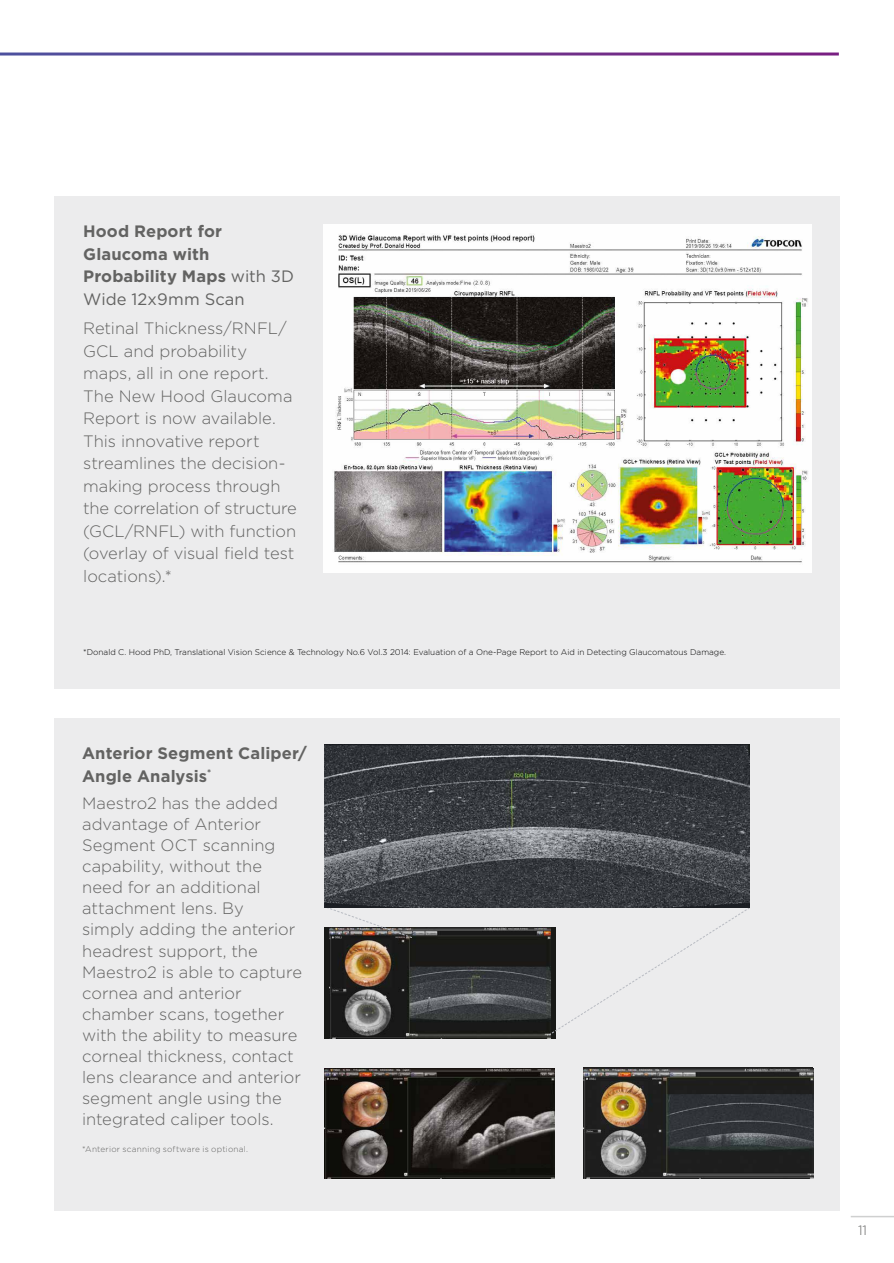
<style>
.page{position:relative;width:894px;height:1263px;background:#fff}
.page>*{position:absolute;margin:0;border:0;box-sizing:border-box;transform-origin:0 0}
.t1{font:300 16.5px/21px "Gotham";color:#636362}
.t2{font:700 16.5px/22.5px "Gotham";letter-spacing:.005em;color:#636362}
.t3{font:300 13.5px "Gotham";color:#636362}
.t4{font:300 8.25px "Gotham";color:#000}
.t5{font:300 8.25px "Gotham";letter-spacing:.025em;color:#636362}
.s1{font-weight:400}
</style>
<div class="page">
<hr style="left:850px;top:1215px;width:43px;height:2px;background:#cfd0d0">
<div style="left:54px;top:717px;width:785px;height:493px;background:#ececed"></div>
<svg style="left:0;top:52px;width:838px;height:4px;background:#8c69aa"></svg>
<div style="left:54px;top:196px;width:785px;height:493px;background:#ececed"></div>
<img style="left:323px;top:224px;width:488px;height:348px">
<img style="left:324px;top:1068px;width:230px;height:110px">
<div style="left:324px;top:927px;width:232px;height:112px;background:#181917"></div>
<img style="left:330px;top:927px;width:220px;height:112px">
<img style="left:583px;top:1068px;width:229px;height:110px">
<svg style="left:547px;top:906px;width:203px;height:130px"></svg>
<svg style="left:325px;top:907px;width:87px;height:31px"></svg>
<img style="left:324px;top:745px;width:425px;height:162px">
<p class="t2" style="left:83px;top:220px;width:212px">Hood Report for<br>Glaucoma with<br>Probability Maps <span class="s1">with 3D<br>Wide 12x9mm Scan</span></p>
<p class="t1" style="left:83px;top:317px;width:215px;line-height:22.5px">Retinal Thickness/RNFL/<br>GCL and probability maps, all in one report.<br>The New Hood Glaucoma<br>Report is now available.<br>This innovative report streamlines the decision&shy;making process through the correlation of structure (GCL/RNFL) with function (overlay of visual field test locations).*</p>
<p class="t4" style="left:83px;top:646px;width:644px">*Donald C. Hood PhD, Translational Vision Science &amp; Technology No.6 Vol.3 2014: Evaluation of a One-Page Report to Aid in Detecting Glaucomatous Damage.</p>
<p class="t2" style="left:82px;top:742px;width:226px">Anterior Segment Caliper/<br>Angle Analysis<sup>*</sup></p>
<p class="t1" style="left:82px;top:792px;width:221px">Maestro2 has the added advantage of Anterior<br>Segment OCT scanning capability, without the need for an additional attachment lens. By<br>simply adding the anterior headrest support, the<br>Maestro2 is able to capture cornea and anterior chamber scans, together with the ability to measure corneal thickness, contact lens clearance and anterior segment angle using the integrated caliper tools.</p>
<p class="t5" style="left:82px;top:1144px;width:167px">*Anterior scanning software is optional.</p>
<p class="t3" style="left:857px;top:1221px;width:10px">11</p>
</div>
